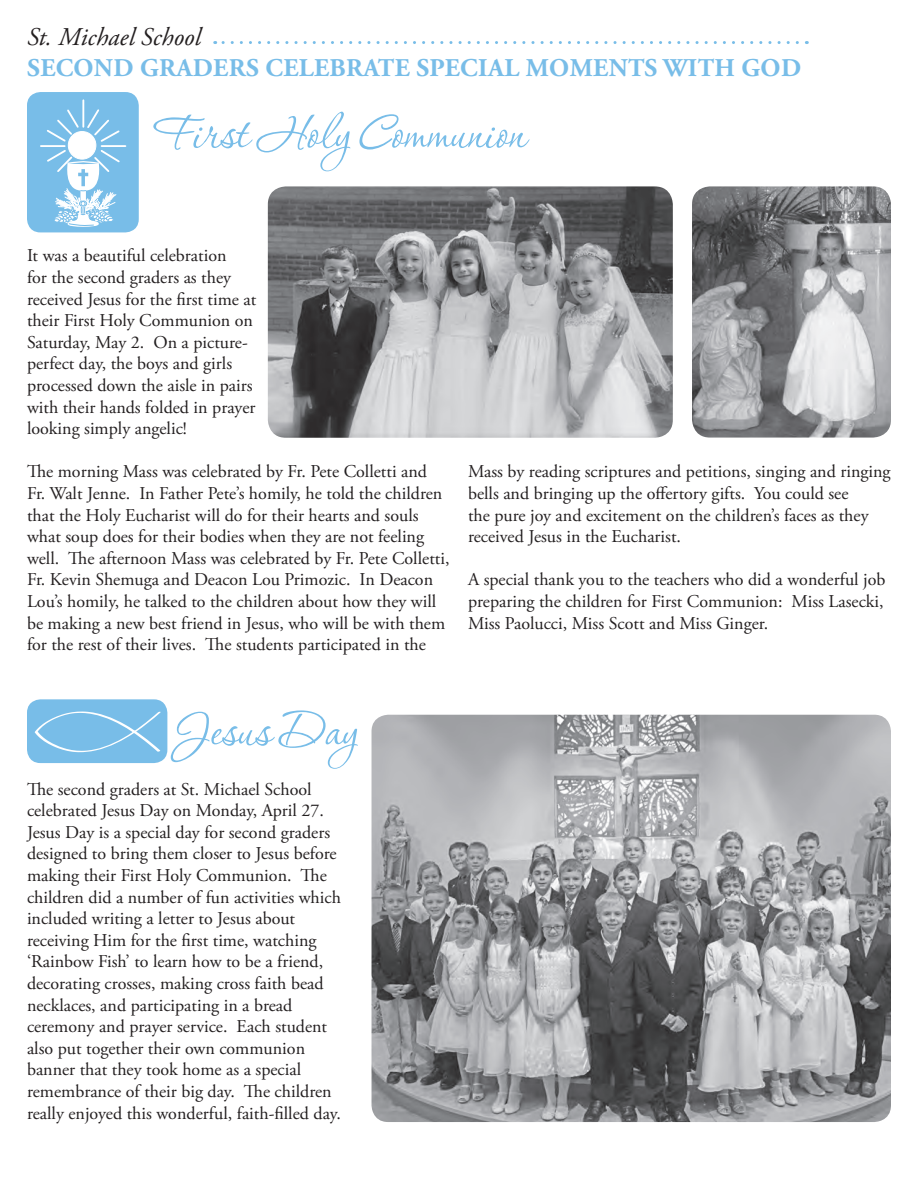
<style>
.page{position:relative;width:918px;height:1188px;background:#fff}
.page>*{position:absolute;margin:0;border:0;box-sizing:border-box;transform-origin:0 0}
.t1{font:60px "Corinthia ROB";color:#78bde8}
.t2{font:700 25.5px "Adobe Garamond Pro";letter-spacing:.015em;color:#78bde8}
.t3{font:italic 25.5px "Adobe Garamond Pro";color:#231f20}
.t4{font:18px/21.6px "Adobe Garamond Pro";color:#231f20}
</style>
<div class="page">
<div style="left:27px;top:92px;width:112px;height:140px;background:#78bde8;border-radius:13px"></div>
<div style="left:27px;top:699px;width:140px;height:64px;background:#78bde8;border-radius:14px"></div>
<svg style="left:215px;top:41px;width:582px;height:3px"></svg>
<img style="left:372px;top:715px;width:519px;height:407px">
<img style="left:692px;top:186px;width:199px;height:252px">
<img style="left:268px;top:186px;width:405px;height:252px">
<hr style="left:82px;top:100px;width:2px;height:27px;background:#fff">
<hr style="left:102px;top:145px;width:23px;height:2px;background:#fff">
<hr style="left:41px;top:145px;width:24px;height:2px;background:#fff">
<svg style="left:45px;top:108px;width:76px;height:119px"></svg>
<svg style="left:35px;top:711px;width:126px;height:42px"></svg>
<h2 class="t3" style="left:27px;top:22px;width:175px">St. Michael School</h2>
<h2 class="t2" style="left:27px;top:53px;width:348px">SECOND GRADERS CELEBRATE</h2>
<h2 class="t2" style="left:416px;top:53px;width:386px">SPECIAL MOMENTS WITH GOD</h2>
<h1 class="t1" style="left:154px;top:102px;width:373px">First Holy Communion</h1>
<p class="t4" style="left:27px;top:246px;width:231px">It was a beautiful celebration<br>for the second graders as they received Jesus for the first time at their First Holy Communion on<br>Saturday, May 2. On a picture&shy;perfect day, the boys and girls processed down the aisle in pairs with their hands folded in prayer looking simply angelic!</p>
<p class="t4" style="left:27px;top:462px;width:424px">The morning Mass was celebrated by Fr. Pete Colletti and Fr. Walt Jenne. In Father Pete’s homily, he told the children that the Holy Eucharist will do for their hearts and souls what soup does for their bodies when they are not feeling well. The afternoon Mass was celebrated by Fr. Pete Colletti, Fr. Kevin Shemuga and Deacon Lou Primozic. In Deacon Lou’s homily, he talked to the children about how they will be making a new best friend in Jesus, who will be with them for the rest of their lives. The students participated in the</p>
<p class="t4" style="left:468px;top:462px;width:424px">Mass by reading scriptures and petitions, singing and ringing bells and bringing up the offertory gifts. You could see<br>the pure joy and excitement on the children’s faces as they received Jesus in the Eucharist.</p>
<p class="t4" style="left:468px;top:570px;width:419px;text-align:justify">A special thank you to the teachers who did a wonderful job preparing the children for First Communion: Miss Lasecki, Miss Paolucci, Miss Scott and Miss Ginger.</p>
<h1 class="t1" style="left:177px;top:699px;width:183px">Jesus Day</h1>
<p class="t4" style="left:27px;top:779px;width:315px">The second graders at St. Michael School celebrated Jesus Day on Monday, April 27.<br>Jesus Day is a special day for second graders designed to bring them closer to Jesus before making their First Holy Communion. The children did a number of fun activities which included writing a letter to Jesus about receiving Him for the first time, watching ‘Rainbow Fish’ to learn how to be a friend, decorating crosses, making cross faith bead necklaces, and participating in a bread ceremony and prayer service. Each student also put together their own communion banner that they took home as a special remembrance of their big day. The children really enjoyed this wonderful, faith-filled day.</p>
</div>
